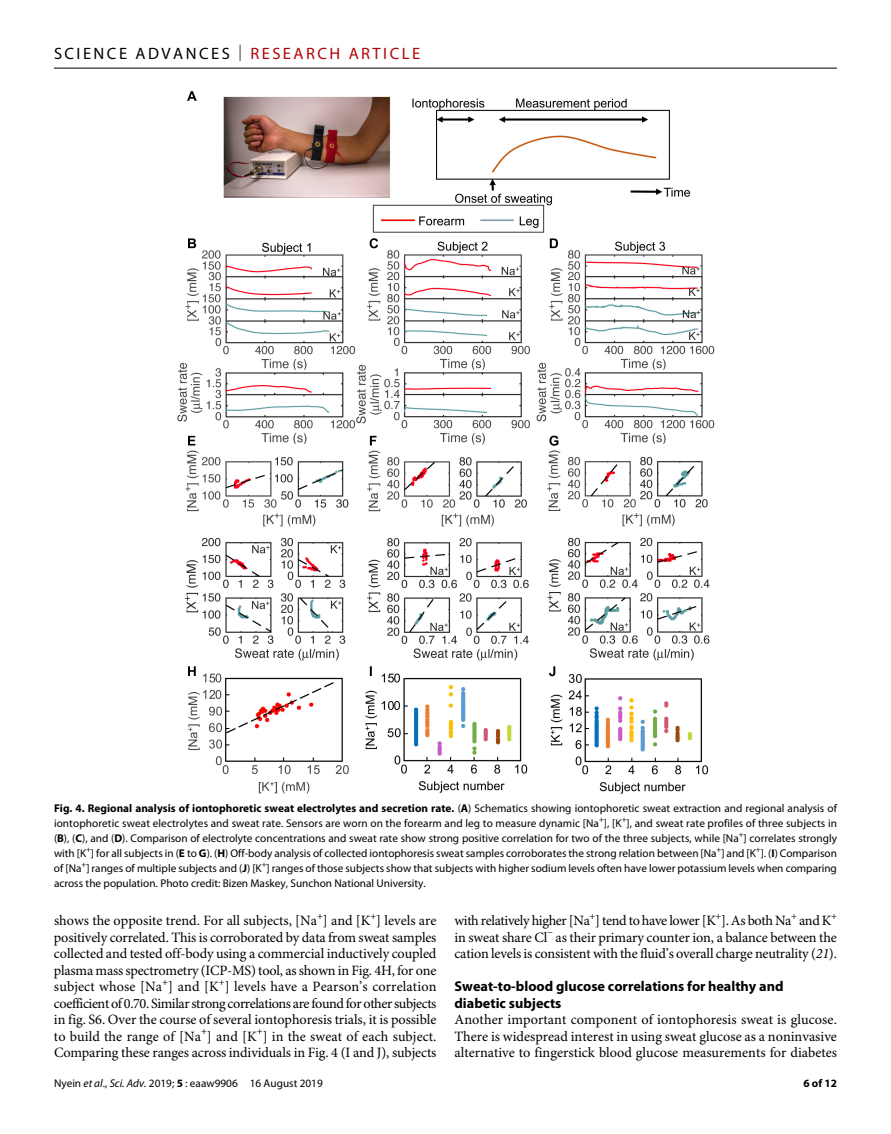
<style>
.page{position:relative;width:891px;height:1134px;background:#fff}
.page>*{position:absolute;margin:0;border:0;box-sizing:border-box;transform-origin:0 0}
.t1{font:16.5px "Myriad Pro";letter-spacing:.15em;color:#000}
.t2{font:14.25px/16.5px "Minion Pro";letter-spacing:-.01em;color:#000;text-align:justify}
.t3{font:700 14.25px/16.5px "Myriad Pro";color:#000}
.t4{font:11.25px/15px "Myriad Pro";color:#000;text-align:justify}
.t5{font:700 11.25px "Myriad Pro";color:#000}
.s1{font-weight:300}
.s2{color:#b10508}
.s3{font-weight:700}
.s4{font-style:italic}
</style>
<div class="page">
<hr style="left:54px;top:68px;width:783px;height:1px;background:#000">
<img style="left:177px;top:91px;width:538px;height:703px">
<p class="t1" style="left:54px;top:40px;width:368px">SCIENCE ADVANCES <span class="s1">|</span> <span class="s2">RESEARCH ARTICLE</span></p>
<p class="t4" style="left:54px;top:801px;width:785px"><span class="s3">Fig. 4. Regional analysis of iontophoretic sweat electrolytes and secretion rate.</span> (<span class="s3">A</span>) Schematics showing iontophoretic sweat extraction and regional analysis of iontophoretic sweat electrolytes and sweat rate. Sensors are worn on the forearm and leg to measure dynamic [Na<sup>+</sup>], [K<sup>+</sup>], and sweat rate profiles of three subjects in (<span class="s3">B</span>), (<span class="s3">C</span>), and (<span class="s3">D</span>). Comparison of electrolyte concentrations and sweat rate show strong positive correlation for two of the three subjects, while [Na<sup>+</sup>] correlates strongly with [K<sup>+</sup>] for all subjects in (<span class="s3">E</span> to <span class="s3">G</span>). (<span class="s3">H</span>) Off-body analysis of collected iontophoresis sweat samples corroborates the strong relation between [Na<sup>+</sup>] and [K<sup>+</sup>]. (<span class="s3">I</span>) Comparison of [Na<sup>+</sup>] ranges of multiple subjects and (<span class="s3">J</span>) [K<sup>+</sup>] ranges of those subjects show that subjects with higher sodium levels often have lower potassium levels when comparing across the population. Photo credit: Bizen Maskey, Sunchon National University.</p>
<p class="t2" style="left:54px;top:914px;width:384px">shows the opposite trend. For all subjects, [Na<sup>+</sup>] and [K<sup>+</sup>] levels are positively correlated. This is corroborated by data from sweat samples collected and tested off-body using a commercial inductively coupled plasma mass spectrometry (ICP-MS) tool, as shown in Fig. 4H, for one subject whose [Na<sup>+</sup>] and [K<sup>+</sup>] levels have a Pearson’s correlation coefficient of 0.70. Similar strong correlations are found for other subjects in fig. S6. Over the course of several iontophoresis trials, it is possible to build the range of [Na<sup>+</sup>] and [K<sup>+</sup>] in the sweat of each subject.<br>Comparing these ranges across individuals in Fig. 4 (I and J), subjects</p>
<p class="t2" style="left:454px;top:914px;width:384px">with relatively higher [Na<sup>+</sup>] tend to have lower [K<sup>+</sup>]. As both Na<sup>+</sup> and K<sup>+ </sup>in sweat share Cl<sup>−</sup> as their primary counter ion, a balance between the cation levels is consistent with the fluid’s overall charge neutrality (<span class="s4">21</span>).</p>
<p class="t3" style="left:454px;top:977px;width:331px">Sweat-to-blood glucose correlations for healthy and diabetic subjects</p>
<p class="t2" style="left:454px;top:1013px;width:384px">Another important component of iontophoresis sweat is glucose.<br>There is widespread interest in using sweat glucose as a noninvasive alternative to fingerstick blood glucose measurements for diabetes</p>
<p class="t4" style="left:54px;top:1076px;width:270px">Nyein <span class="s4">et al</span>., <span class="s4">Sci. Adv.</span> 2019; <span class="s3">5</span> : eaaw9906 16 August 2019</p>
<p class="t5" style="left:803px;top:1074px;width:35px">6 of 12</p>
</div>
